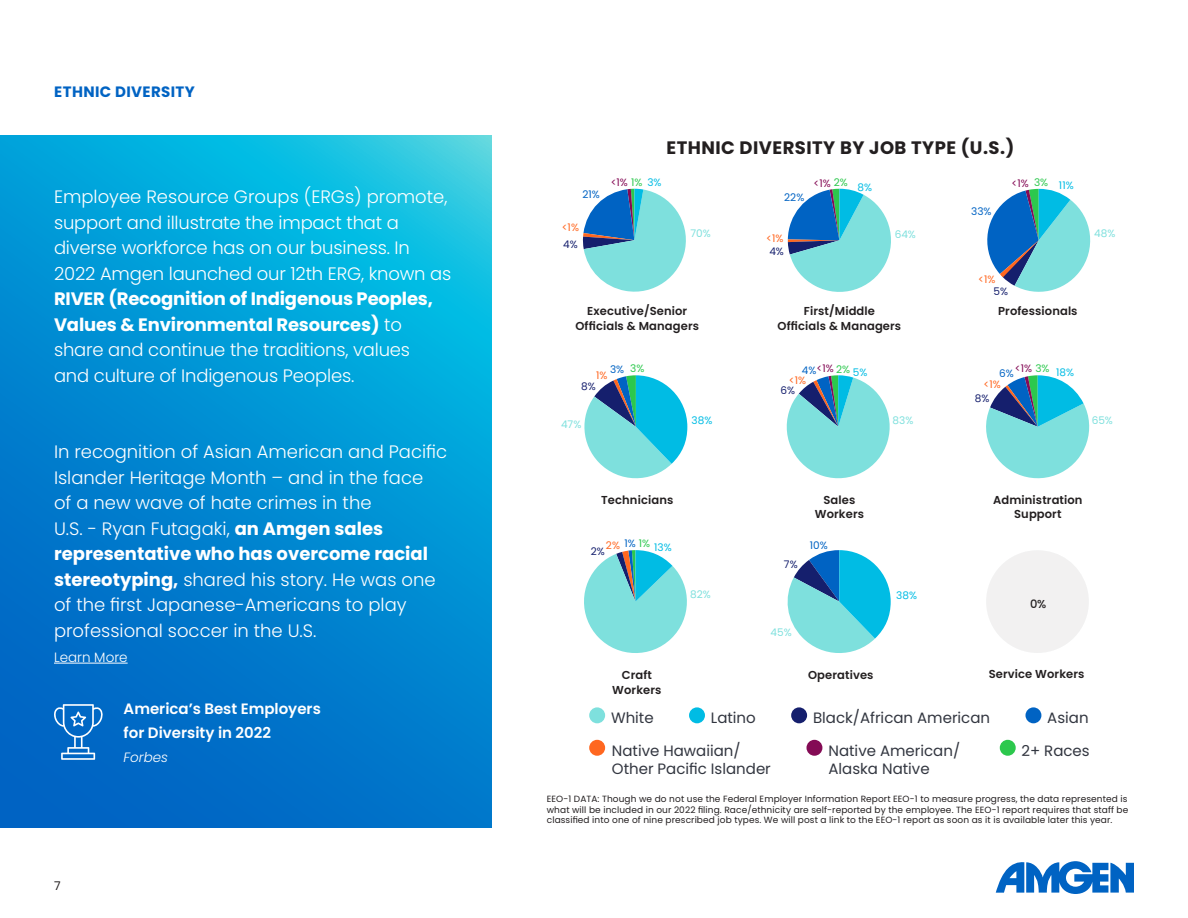
<style>
.page{position:relative;width:1188px;height:918px;background:#fff}
.page>*{position:absolute;margin:0;border:0;box-sizing:border-box;transform-origin:0 0}
.Body_Copy{font:300 18px/25.5px "Poppins";color:#fff}
.Body_Copy-2{font:700 18px "Poppins";letter-spacing:.025em;color:#231f20}
.t1{font:15px/18px "Poppins";color:#323640}
.Body_Copy-3{font:600 15px/24px "Poppins";color:#fff}
.Body_Copy-4{font:700 15px "Poppins";letter-spacing:.025em;color:#0063c3}
.Body_Copy-5{font:300 13.5px "Poppins";color:#fff}
.Body_Copy-6{font:italic 300 13.5px "Poppins";color:#fff}
.t2{font:12px "Poppins";color:#231f20}
.t3{font:600 11.55px "Poppins";letter-spacing:.01em;color:#231f20}
.t4{font:500 11.55px "Poppins";color:#231f20}
.t5{font:10.5px "Poppins";color:#7ee0dd}
.t6{font:10.5px "Poppins";color:#0063c3}
.t7{font:10.5px "Poppins";color:#00bce4}
.t8{font:10.5px "Poppins";color:#840b55}
.t9{font:10.5px "Poppins";color:#ff6720}
.t10{font:10.5px "Poppins";color:#151f6d}
.t11{font:10.5px "Poppins";color:#2cc84d}
.t12{font:9px/10.8px "Poppins";letter-spacing:.01em;color:#231f20;text-align:justify}
.s1{font-weight:700}
.s2{color:#2cc84d}
</style>
<div class="page">
<svg style="left:996px;top:861px;width:138px;height:33px"></svg>
<svg style="left:787px;top:550px;width:104px;height:103px"></svg>
<svg style="left:584px;top:550px;width:103px;height:103px"></svg>
<svg style="left:986px;top:375px;width:104px;height:104px"></svg>
<svg style="left:786px;top:375px;width:104px;height:104px"></svg>
<svg style="left:584px;top:375px;width:103px;height:104px"></svg>
<svg style="left:788px;top:189px;width:103px;height:103px"></svg>
<svg style="left:583px;top:189px;width:103px;height:103px"></svg>
<svg style="left:0;top:135px;width:491px;height:693px;background:#028ed2"></svg>
<hr style="left:54px;top:663px;width:74px;height:1px;background:#fff">
<svg style="left:54px;top:704px;width:50px;height:56px;background:#3184cf"></svg>
<svg style="left:987px;top:189px;width:104px;height:103px"></svg>
<svg style="left:986px;top:550px;width:103px;height:103px"></svg>
<div style="left:689px;top:707px;width:16px;height:16px;background:#00bce4;border-radius:50%"></div>
<div style="left:589px;top:707px;width:16px;height:16px;background:#7ee0dd;border-radius:50%"></div>
<div style="left:791px;top:707px;width:16px;height:16px;background:#151f6d;border-radius:50%"></div>
<div style="left:1025px;top:707px;width:16px;height:16px;background:#0063c3;border-radius:50%"></div>
<div style="left:589px;top:740px;width:16px;height:16px;background:#ff6720;border-radius:50%"></div>
<div style="left:806px;top:740px;width:16px;height:16px;background:#840b55;border-radius:50%"></div>
<div style="left:1000px;top:740px;width:16px;height:16px;background:#2cc84d;border-radius:50%"></div>
<p class="Body_Copy-4" style="left:54px;top:83px;width:142px">ETHNIC DIVERSITY</p>
<p class="Body_Copy" style="left:54px;top:184px;width:399px">Employee Resource Groups (ERGs) promote, support and illustrate the impact that a diverse workforce has on our business. In 2022 Amgen launched our 12th ERG, known as <span class="s1">RIVER (Recognition of Indigenous Peoples, Values &amp; Environmental Resources)</span> to</p>
<p class="Body_Copy" style="left:54px;top:337px;width:358px">share and continue the traditions, values</p>
<p class="Body_Copy" style="left:54px;top:363px;width:302px">and culture of Indigenous Peoples.</p>
<p class="Body_Copy" style="left:54px;top:439px;width:395px">In recognition of Asian American and Pacific<br>Islander Heritage Month – and in the face</p>
<p class="Body_Copy" style="left:54px;top:490px;width:383px">of a new wave of hate crimes in the<br>U.S. - Ryan Futagaki, <span class="s1">an Amgen sales representative who has overcome racial stereotyping,</span> shared his story. He was one of the first Japanese-Americans to play professional soccer in the U.S.</p>
<p class="Body_Copy-5" style="left:54px;top:650px;width:75px">Learn More</p>
<p class="t2" style="left:54px;top:879px;width:8px">7</p>
<p class="Body_Copy-3" style="left:124px;top:696px;width:199px">America’s Best Employers for Diversity in 2022</p>
<p class="Body_Copy-6" style="left:124px;top:749px;width:46px">Forbes</p>
<p class="Body_Copy-2" style="left:667px;top:137px;width:349px">ETHNIC DIVERSITY BY JOB TYPE (U.S.)</p>
<p class="t7" style="left:647px;top:176px;width:16px">3%</p>
<p class="t11" style="left:834px;top:176px;width:16px">2%</p>
<p class="t11" style="left:1034px;top:176px;width:16px">3%</p>
<p class="t7" style="left:857px;top:181px;width:16px">8%</p>
<p class="t7" style="left:1059px;top:179px;width:16px">11%</p>
<p class="t8" style="left:611px;top:176px;width:33px">&lt;1% <span class="s2">1%</span></p>
<p class="t8" style="left:814px;top:177px;width:19px">&lt;1%</p>
<p class="t8" style="left:1012px;top:177px;width:19px">&lt;1%</p>
<p class="t6" style="left:582px;top:189px;width:19px">21%</p>
<p class="t6" style="left:784px;top:192px;width:22px">22%</p>
<p class="t9" style="left:562px;top:222px;width:19px">&lt;1%</p>
<p class="t10" style="left:563px;top:238px;width:16px">4%</p>
<p class="t6" style="left:971px;top:206px;width:22px">33%</p>
<p class="t5" style="left:690px;top:227px;width:22px">70%</p>
<p class="t5" style="left:895px;top:229px;width:23px">64%</p>
<p class="t5" style="left:1094px;top:227px;width:23px">48%</p>
<p class="t9" style="left:766px;top:233px;width:19px">&lt;1%</p>
<p class="t10" style="left:769px;top:245px;width:16px">4%</p>
<p class="t9" style="left:978px;top:273px;width:19px">&lt;1%</p>
<p class="t10" style="left:993px;top:285px;width:16px">5%</p>
<p class="t3" style="left:587px;top:304px;width:101px">Executive/Senior</p>
<p class="t3" style="left:575px;top:319px;width:125px">Officials &amp; Managers</p>
<p class="t3" style="left:804px;top:304px;width:73px">First/Middle</p>
<p class="t3" style="left:778px;top:319px;width:125px">Officials &amp; Managers</p>
<p class="t3" style="left:998px;top:304px;width:81px">Professionals</p>
<p class="t6" style="left:610px;top:364px;width:16px">3%</p>
<p class="t6" style="left:802px;top:364px;width:16px">4%</p>
<p class="t8" style="left:817px;top:362px;width:19px">&lt;1%</p>
<p class="t8" style="left:1015px;top:363px;width:36px">&lt;1% <span class="s2">3%</span></p>
<p class="t11" style="left:630px;top:363px;width:16px">3%</p>
<p class="t11" style="left:836px;top:363px;width:16px">2%</p>
<p class="t7" style="left:853px;top:367px;width:16px">5%</p>
<p class="t7" style="left:1056px;top:366px;width:19px">18%</p>
<p class="t6" style="left:999px;top:367px;width:16px">6%</p>
<p class="t9" style="left:596px;top:369px;width:13px">1%</p>
<p class="t9" style="left:789px;top:374px;width:19px">&lt;1%</p>
<p class="t9" style="left:984px;top:378px;width:19px">&lt;1%</p>
<p class="t10" style="left:581px;top:380px;width:16px">8%</p>
<p class="t10" style="left:780px;top:385px;width:16px">6%</p>
<p class="t10" style="left:975px;top:392px;width:16px">8%</p>
<p class="t5" style="left:561px;top:418px;width:22px">47%</p>
<p class="t7" style="left:692px;top:414px;width:22px">38%</p>
<p class="t5" style="left:893px;top:414px;width:22px">83%</p>
<p class="t5" style="left:1092px;top:414px;width:23px">65%</p>
<p class="t3" style="left:601px;top:493px;width:74px">Technicians</p>
<p class="t3" style="left:823px;top:493px;width:33px">Sales</p>
<p class="t3" style="left:815px;top:507px;width:51px">Workers</p>
<p class="t6" style="left:624px;top:537px;width:27px">1% <span class="s2">1%</span></p>
<p class="t6" style="left:810px;top:539px;width:19px">10%</p>
<p class="t9" style="left:606px;top:539px;width:16px">2%</p>
<p class="t7" style="left:654px;top:542px;width:19px">13%</p>
<p class="t10" style="left:591px;top:546px;width:16px">2%</p>
<p class="t3" style="left:622px;top:669px;width:32px">Craft</p>
<p class="t3" style="left:612px;top:683px;width:51px">Workers</p>
<p class="t5" style="left:690px;top:588px;width:22px">82%</p>
<p class="t10" style="left:784px;top:558px;width:15px">7%</p>
<p class="t5" style="left:771px;top:626px;width:23px">45%</p>
<p class="t3" style="left:808px;top:669px;width:67px">Operatives</p>
<p class="t7" style="left:896px;top:589px;width:22px">38%</p>
<p class="t3" style="left:993px;top:493px;width:91px">Administration</p>
<p class="t3" style="left:1014px;top:507px;width:49px">Support</p>
<p class="t4" style="left:1030px;top:597px;width:18px">0%</p>
<p class="t3" style="left:989px;top:668px;width:97px">Service Workers</p>
<p class="t1" style="left:611px;top:709px;width:44px">White</p>
<p class="t1" style="left:711px;top:709px;width:46px">Latino</p>
<p class="t1" style="left:813px;top:709px;width:179px">Black/African American</p>
<p class="t1" style="left:1047px;top:709px;width:43px">Asian</p>
<p class="t1" style="left:612px;top:741px;width:161px">Native Hawaiian/<br>Other Pacific Islander</p>
<p class="t1" style="left:829px;top:741px;width:133px">Native American/<br>Alaska Native</p>
<p class="t1" style="left:1021px;top:741px;width:70px">2+ Races</p>
<p class="t12" style="left:547px;top:793px;width:583px">EEO-1 DATA: Though we do not use the Federal Employer Information Report EEO-1 to measure progress, the data represented is what will be included in our 2022 filing. Race/ethnicity are self-reported by the employee. The EEO-1 report requires that staff be classified into one of nine prescribed job types. We will post a link to the EEO-1 report as soon as it is available later this year.</p>
</div>
